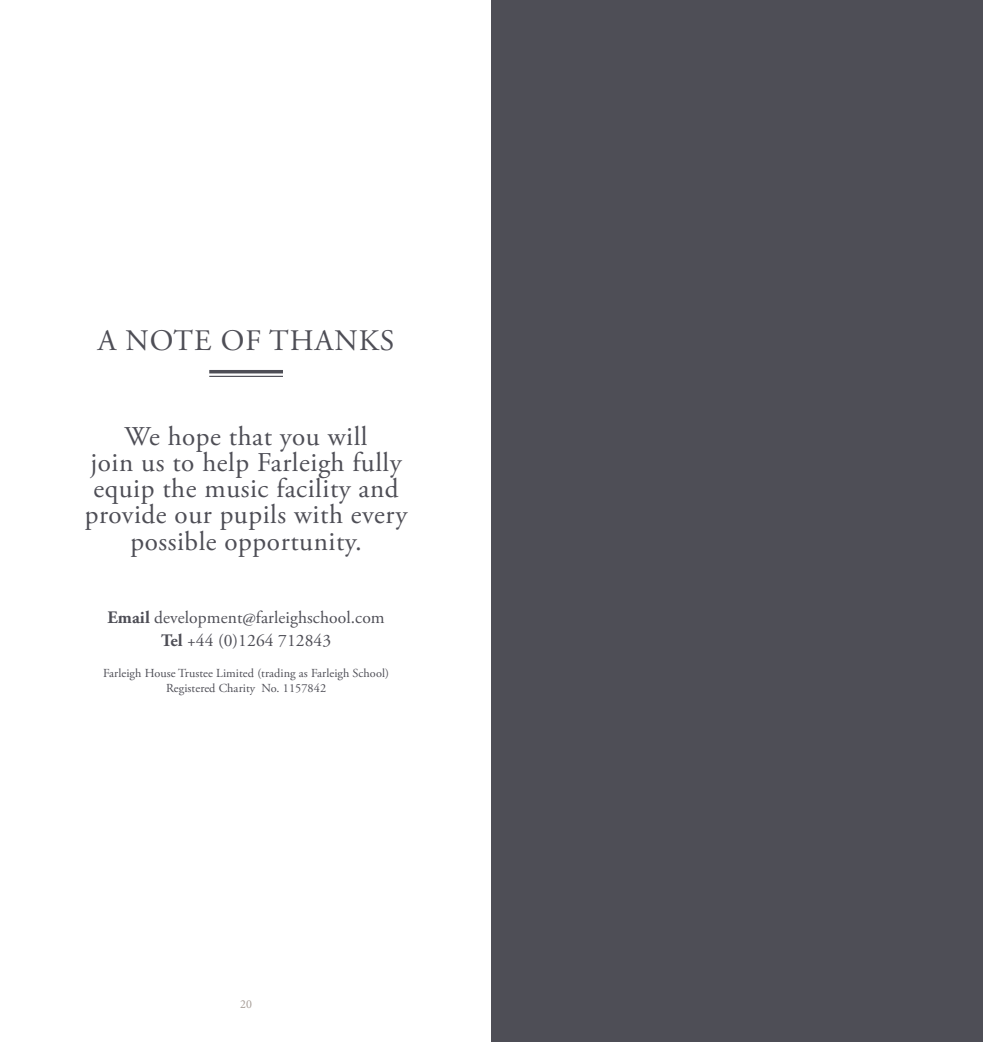
<style>
.page{position:relative;width:983px;height:1042px;background:#fff}
.page>*{position:absolute;margin:0;border:0;box-sizing:border-box;transform-origin:0 0}
.t1{font:29.75px "Adobe Garamond Pro";letter-spacing:.035em;color:#4e4e56}
.t2{font:27.12px/26.2px "Adobe Garamond Pro";letter-spacing:.02em;color:#4e4e56;text-align:center}
.t3{font:17.5px/22.8px "Adobe Garamond Pro";letter-spacing:.005em;color:#4e4e56;text-align:center}
.t4{font:12.25px/15.8px "Adobe Garamond Pro";letter-spacing:.005em;color:#4e4e56;text-align:center}
.t5{font:12.25px "Minion Pro";color:#a9a09a}
.s1{font-weight:700}
</style>
<div class="page">
<hr style="left:209px;top:370px;width:74px;height:3px;background:#4e4e56">
<hr style="left:209px;top:376px;width:74px;height:1px;background:#4e4e56">
<div style="left:491px;top:0;width:491px;height:1042px;background:#4e4e56"></div>
<p class="t1" style="left:98px;top:323px;width:298px">A NOTE OF THANKS</p>
<p class="t2" style="left:85px;top:424px;width:324px">We hope that you will<br>join us to help Farleigh fully equip the music facility and provide our pupils with every possible opportunity.</p>
<p class="t3" style="left:107px;top:607px;width:279px"><span class="s1">Email</span> development@farleighschool.com<br><span class="s1">Tel</span> +44 (0)1264 712843</p>
<p class="t4" style="left:103px;top:665px;width:287px">Farleigh House Trustee Limited (trading as Farleigh School)<br>Registered Charity No. 1157842</p>
<p class="t5" style="left:240px;top:996px;width:13px">20</p>
</div>
